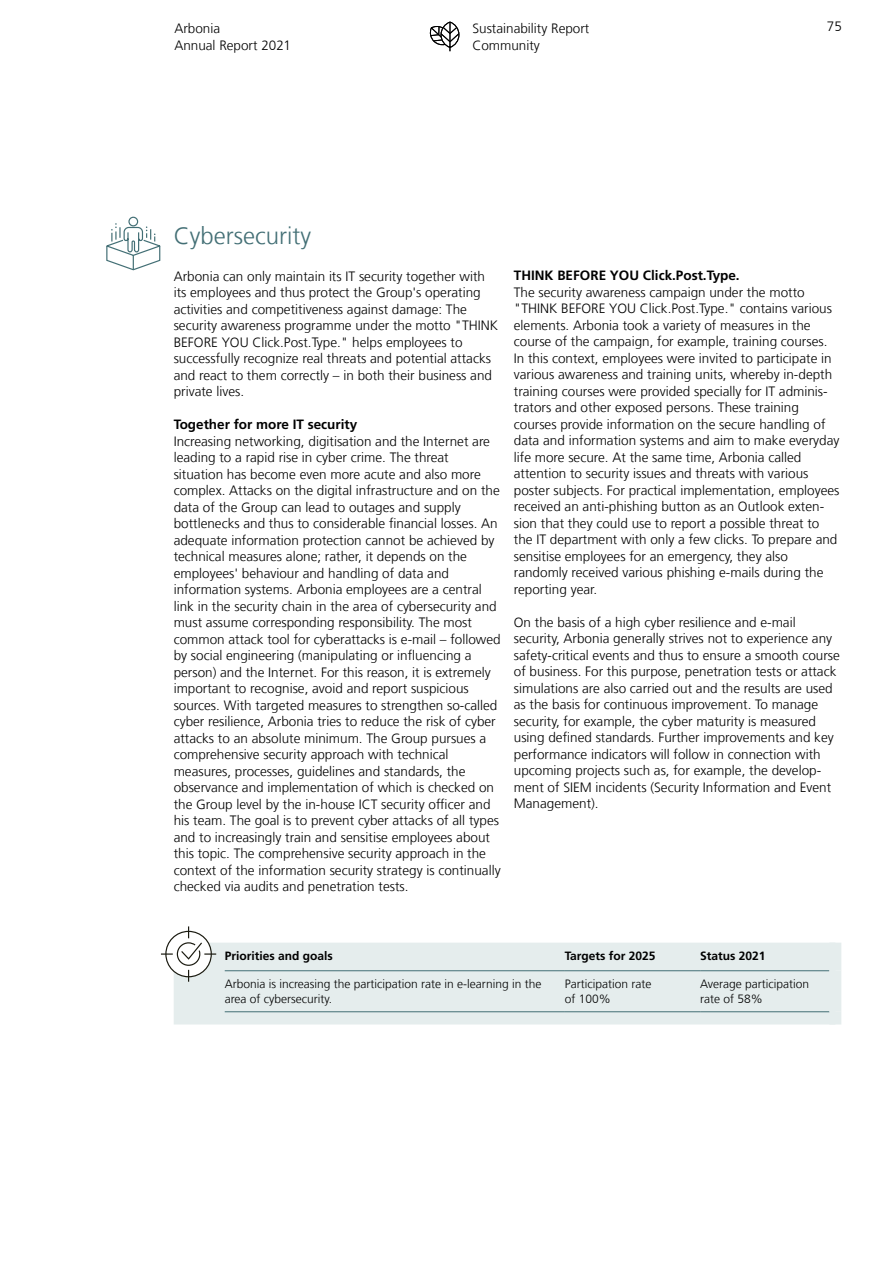
<style>
.page{position:relative;width:893px;height:1263px;background:#fff}
.page>*{position:absolute;margin:0;border:0;box-sizing:border-box;transform-origin:0 0}
.t1{font:300 24px "Frutiger LT Com";color:#436f75}
.t2{font:300 13.5px/16.5px "Frutiger LT Com";color:#000}
.t3{font:700 13.5px "Frutiger LT Com";color:#000}
.t4{font:300 12px/15px "Frutiger LT Com";color:#000}
.t5{font:700 12px "Frutiger LT Com";color:#000}
</style>
<div class="page">
<svg style="left:106px;top:223px;width:55px;height:48px"></svg>
<div style="left:128px;top:217px;width:10px;height:9px;border:1px solid #436f75;border-radius:50%"></div>
<div style="left:174px;top:943px;width:655px;height:81px;background:#e5eded"></div>
<div style="left:829px;top:1012px;width:12px;height:12px;background:#e5eded"></div>
<hr style="left:225px;top:970px;width:340px;height:1px;background:#436f75">
<hr style="left:565px;top:970px;width:135px;height:1px;background:#436f75">
<hr style="left:700px;top:970px;width:129px;height:1px;background:#436f75">
<hr style="left:225px;top:1011px;width:340px;height:1px;background:#436f75">
<hr style="left:565px;top:1011px;width:135px;height:1px;background:#436f75">
<hr style="left:700px;top:1011px;width:129px;height:1px;background:#436f75">
<div style="left:829px;top:943px;width:12px;height:28px;background:#e5eded"></div>
<div style="left:829px;top:971px;width:12px;height:41px;background:#e5eded"></div>
<svg style="left:161px;top:926px;width:55px;height:56px"></svg>
<svg style="left:429px;top:21px;width:31px;height:30px"></svg>
<p class="t2" style="left:174px;top:20px;width:47px">Arbonia</p>
<p class="t2" style="left:827px;top:19px;width:17px">75</p>
<p class="t2" style="left:174px;top:37px;width:118px">Annual Report 2021</p>
<p class="t2" style="left:472px;top:20px;width:119px">Sustainability Report<br>Community</p>
<h1 class="t1" style="left:174px;top:222px;width:139px">Cybersecurity</h1>
<p class="t2" style="left:174px;top:268px;width:326px">Arbonia can only maintain its IT security together with its employees and thus protect the Group's operating activities and competitiveness against damage: The security awareness programme under the motto "THINK BEFORE YOU Click.Post.Type." helps employees to successfully recognize real threats and potential attacks and react to them correctly – in both their business and private lives.</p>
<p class="t3" style="left:174px;top:416px;width:185px">Together for more IT security</p>
<p class="t2" style="left:174px;top:433px;width:328px">Increasing networking, digitisation and the Internet are leading to a rapid rise in cyber crime. The threat situation has become even more acute and also more complex. Attacks on the digital infrastructure and on the data of the Group can lead to outages and supply bottlenecks and thus to considerable financial losses. An adequate information protection cannot be achieved by technical measures alone; rather, it depends on the employees' behaviour and handling of data and information systems. Arbonia employees are a central link in the security chain in the area of cybersecurity and must assume corresponding responsibility. The most common attack tool for cyberattacks is e-mail – followed by social engineering (manipulating or influencing a person) and the Internet. For this reason, it is extremely important to recognise, avoid and report suspicious sources. With targeted measures to strengthen so-called cyber resilience, Arbonia tries to reduce the risk of cyber attacks to an absolute minimum. The Group pursues a comprehensive security approach with technical measures, processes, guidelines and standards, the observance and implementation of which is checked on the Group level by the in-house ICT security officer and his team. The goal is to prevent cyber attacks of all types and to increasingly train and sensitise employees about this topic. The comprehensive security approach in the context of the information security strategy is continually checked via audits and penetration tests.</p>
<p class="t3" style="left:514px;top:268px;width:227px">THINK BEFORE YOU Click.Post.Type.</p>
<p class="t2" style="left:514px;top:284px;width:327px">The security awareness campaign under the motto "THINK BEFORE YOU Click.Post.Type." contains various elements. Arbonia took a variety of measures in the course of the campaign, for example, training courses.<br>In this context, employees were invited to participate in various awareness and training units, whereby in-depth training courses were provided specially for IT adminis&shy;trators and other exposed persons. These training courses provide information on the secure handling of data and information systems and aim to make everyday life more secure. At the same time, Arbonia called attention to security issues and threats with various poster subjects. For practical implementation, employees received an anti-phishing button as an Outlook exten&shy;sion that they could use to report a possible threat to the IT department with only a few clicks. To prepare and sensitise employees for an emergency, they also randomly received various phishing e-mails during the reporting year.</p>
<p class="t2" style="left:514px;top:614px;width:328px">On the basis of a high cyber resilience and e-mail security, Arbonia generally strives not to experience any safety-critical events and thus to ensure a smooth course of business. For this purpose, penetration tests or attack simulations are also carried out and the results are used as the basis for continuous improvement. To manage security, for example, the cyber maturity is measured using defined standards. Further improvements and key performance indicators will follow in connection with upcoming projects such as, for example, the develop&shy;ment of SIEM incidents (Security Information and Event Management).</p>
<p class="t5" style="left:225px;top:949px;width:110px">Priorities and goals</p>
<p class="t5" style="left:565px;top:949px;width:92px">Targets for 2025</p>
<p class="t5" style="left:700px;top:949px;width:67px">Status 2021</p>
<p class="t4" style="left:225px;top:977px;width:318px">Arbonia is increasing the participation rate in e-learning in the area of cybersecurity.</p>
<p class="t4" style="left:565px;top:977px;width:88px">Participation rate of 100%</p>
<p class="t4" style="left:700px;top:977px;width:111px">Average participation rate of 58%</p>
</div>
